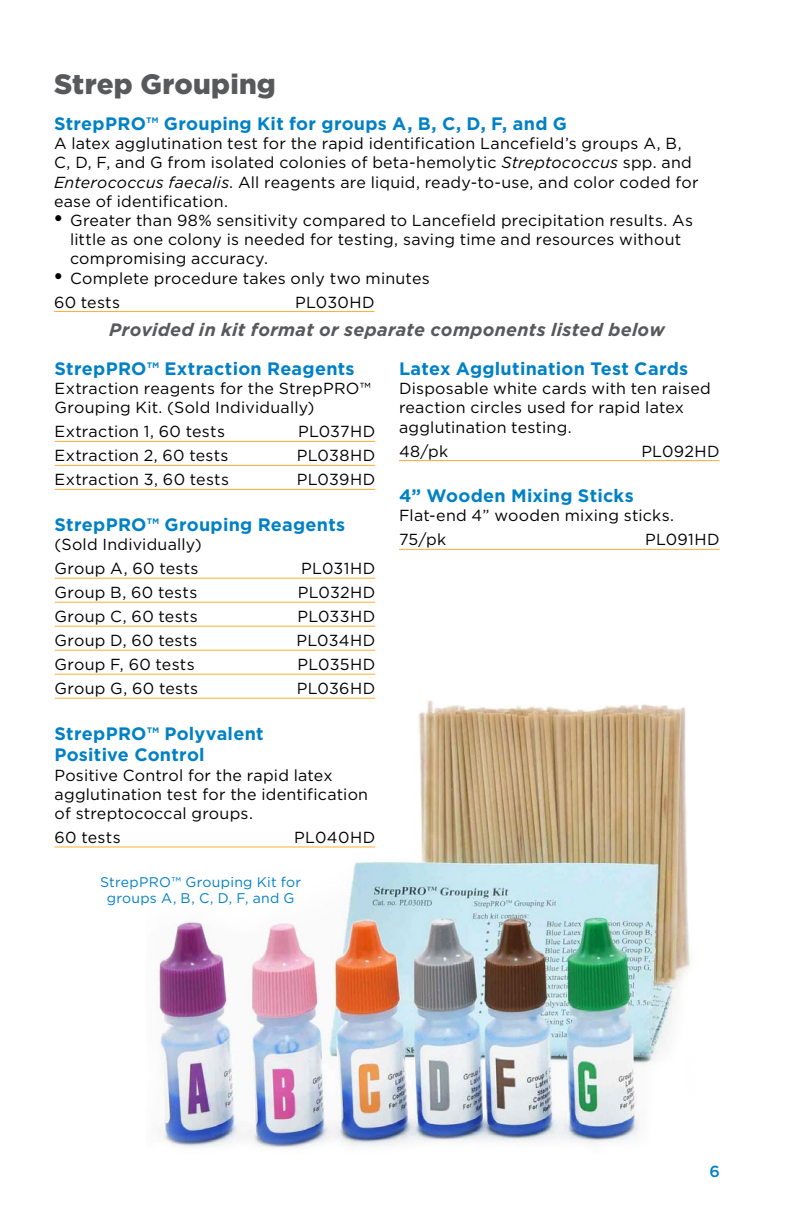
<style>
.page{position:relative;width:792px;height:1224px;background:#fff}
.page>*{position:absolute;margin:0;border:0;box-sizing:border-box;transform-origin:0 0}
.t1{font:900 28px "Gotham";letter-spacing:.005em;color:#58595b}
.t2{font:700 18px/21.6px "Gotham";letter-spacing:.015em;color:#0081c6}
.t3{font:italic 700 18px "Gotham";letter-spacing:.015em;color:#58595b}
.t4{font:16px/19.2px "Gotham";letter-spacing:.015em;color:#000}
.t5{font:500 16px "Gotham";color:#0081c6}
.t6{font:14px/16.8px "Gotham";letter-spacing:.02em;color:#0081c6;text-align:center}
.s1{font-style:italic}
.s2{font-family:"Times New Roman";font-size:24px}
</style>
<div class="page">
<hr style="left:54px;top:311px;width:321px;height:1px;background:#fbaf34">
<img style="left:147px;top:697px;width:543px;height:451px">
<hr style="left:399px;top:460px;width:321px;height:1px;background:#fbaf34">
<hr style="left:399px;top:549px;width:321px;height:1px;background:#fbaf34">
<hr style="left:55px;top:441px;width:320px;height:1px;background:#fbaf34">
<hr style="left:55px;top:465px;width:320px;height:1px;background:#fbaf34">
<hr style="left:55px;top:489px;width:320px;height:1px;background:#fbaf34">
<hr style="left:55px;top:578px;width:320px;height:1px;background:#fbaf34">
<hr style="left:55px;top:602px;width:320px;height:1px;background:#fbaf34">
<hr style="left:55px;top:626px;width:320px;height:1px;background:#fbaf34">
<hr style="left:55px;top:650px;width:320px;height:1px;background:#fbaf34">
<hr style="left:55px;top:674px;width:320px;height:1px;background:#fbaf34">
<hr style="left:55px;top:698px;width:320px;height:1px;background:#fbaf34">
<hr style="left:55px;top:846px;width:320px;height:1px;background:#fbaf34">
<h1 class="t1" style="left:54px;top:65px;width:223px">Strep Grouping</h1>
<p class="t2" style="left:54px;top:113px;width:515px">StrepPRO™ Grouping Kit for groups A, B, C, D, F, and G</p>
<p class="t4" style="left:54px;top:134px;width:646px">A latex agglutination test for the rapid identification Lancefield’s groups A, B, C, D, F, and G from isolated colonies of beta-hemolytic <span class="s1">Streptococcus</span> spp. and <span class="s1">Enterococcus faecalis</span>. All reagents are liquid, ready-to-use, and color coded for ease of identification.</p>
<p class="t4" style="left:70px;top:210px;width:625px;text-indent:-16px"><span class="s2">•</span> Greater than 98% sensitivity compared to Lancefield precipitation results. As little as one colony is needed for testing, saving time and resources without compromising accuracy.</p>
<p class="t4" style="left:54px;top:266px;width:377px;line-height:24px"><span class="s2">•</span> Complete procedure takes only two minutes<br>60 tests</p>
<p class="t4" style="left:295px;top:292px;width:81px">PL030HD</p>
<p class="t3" style="left:109px;top:318px;width:557px">Provided in kit format or separate components listed below</p>
<p class="t2" style="left:55px;top:358px;width:302px">StrepPRO™ Extraction Reagents</p>
<p class="t4" style="left:55px;top:379px;width:318px">Extraction reagents for the StrepPRO™<br>Grouping Kit. (Sold Individually)</p>
<p class="t4" style="left:55px;top:422px;width:172px">Extraction 1, 60 tests</p>
<p class="t4" style="left:298px;top:422px;width:79px">PL037HD</p>
<p class="t4" style="left:55px;top:446px;width:176px">Extraction 2, 60 tests</p>
<p class="t4" style="left:297px;top:446px;width:80px">PL038HD</p>
<p class="t4" style="left:55px;top:470px;width:176px">Extraction 3, 60 tests</p>
<p class="t4" style="left:297px;top:470px;width:80px">PL039HD</p>
<p class="t2" style="left:55px;top:514px;width:292px">StrepPRO™ Grouping Reagents</p>
<p class="t4" style="left:55px;top:532px;width:149px;line-height:24px">(Sold Individually)<br>Group A, 60 tests</p>
<p class="t4" style="left:301px;top:559px;width:75px">PL031HD</p>
<p class="t4" style="left:55px;top:583px;width:144px">Group B, 60 tests</p>
<p class="t4" style="left:298px;top:583px;width:79px">PL032HD</p>
<p class="t4" style="left:55px;top:607px;width:145px">Group C, 60 tests</p>
<p class="t4" style="left:297px;top:607px;width:79px">PL033HD</p>
<p class="t4" style="left:55px;top:631px;width:145px">Group D, 60 tests</p>
<p class="t4" style="left:296px;top:631px;width:80px">PL034HD</p>
<p class="t4" style="left:55px;top:655px;width:142px">Group F, 60 tests</p>
<p class="t4" style="left:297px;top:655px;width:79px">PL035HD</p>
<p class="t4" style="left:55px;top:679px;width:145px">Group G, 60 tests</p>
<p class="t4" style="left:297px;top:679px;width:80px">PL036HD</p>
<p class="t2" style="left:55px;top:722px;width:211px">StrepPRO™ Polyvalent<br>Positive Control</p>
<p class="t4" style="left:55px;top:765px;width:315px">Positive Control for the rapid latex agglutination test for the identification of streptococcal groups.</p>
<p class="t4" style="left:55px;top:827px;width:68px">60 tests</p>
<p class="t4" style="left:294px;top:827px;width:82px">PL040HD</p>
<p class="t6" style="left:100px;top:873px;width:203px">StrepPRO™ Grouping Kit for groups A, B, C, D, F, and G</p>
<p class="t2" style="left:399px;top:358px;width:291px">Latex Agglutination Test Cards</p>
<p class="t4" style="left:399px;top:379px;width:313px">Disposable white cards with ten raised reaction circles used for rapid latex agglutination testing.</p>
<p class="t4" style="left:399px;top:441px;width:51px">48/pk</p>
<p class="t4" style="left:641px;top:441px;width:80px">PL092HD</p>
<p class="t2" style="left:399px;top:485px;width:236px">4” Wooden Mixing Sticks</p>
<p class="t4" style="left:399px;top:503px;width:277px;line-height:24px">Flat-end 4” wooden mixing sticks.<br>75/pk</p>
<p class="t4" style="left:645px;top:530px;width:76px">PL091HD</p>
<p class="t5" style="left:710px;top:1161px;width:12px">6</p>
</div>
